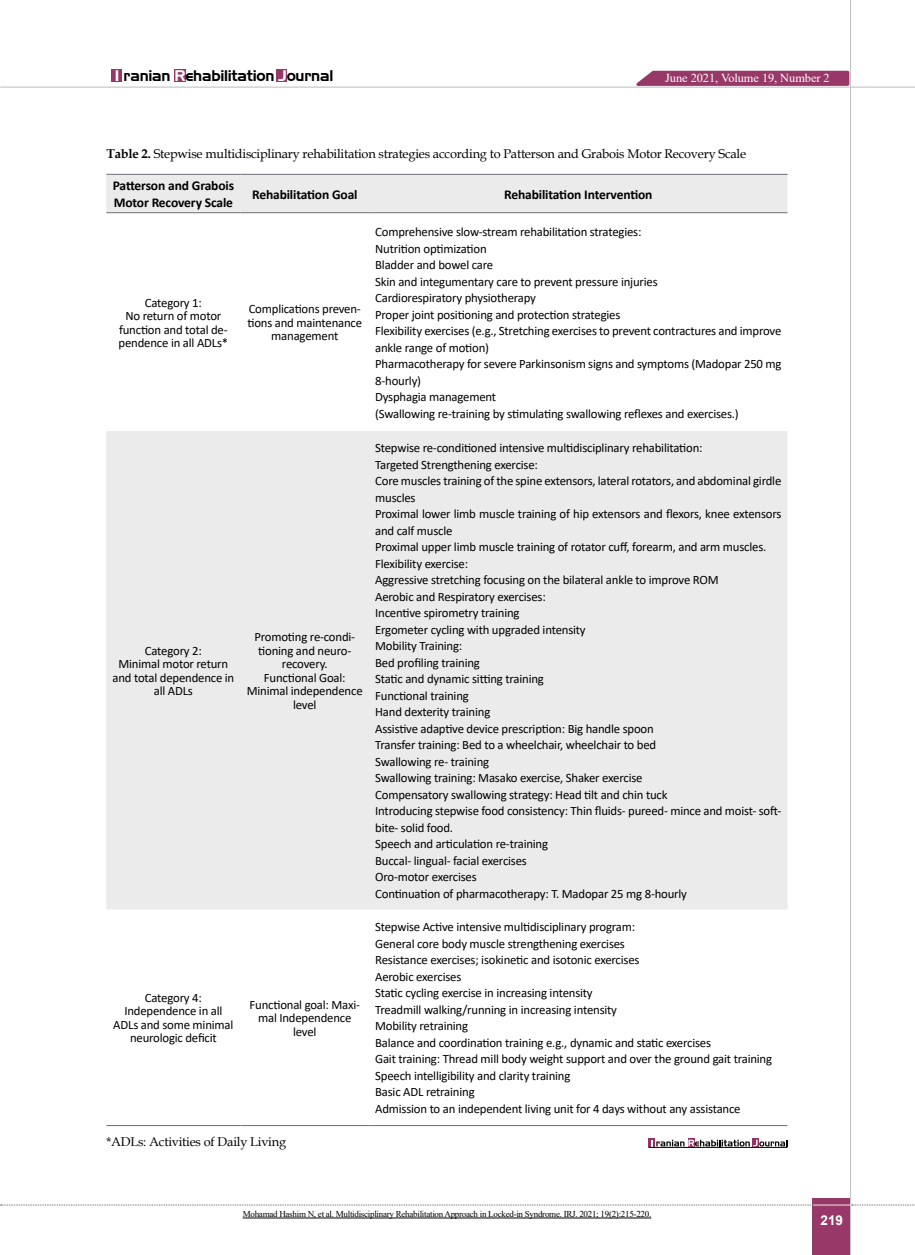
<style>
.page{position:relative;width:915px;height:1255px;background:#fff}
.page>*{position:absolute;margin:0;border:0;box-sizing:border-box;transform-origin:0 0}
.t1{font:15px "Aero";letter-spacing:-.015em;color:#000}
.t2{font:700 13.5px/16.2px "Calibri";letter-spacing:-.01em;color:#000}
.t3{font:700 13.5px "Arial";color:#fff}
.t4{font:12.75px/16.5px "Calibri";letter-spacing:-.015em;color:#000;text-align:center}
.t5{font:12.75px "Book Antiqua";letter-spacing:-.015em;color:#000}
.t6{font:12.15px "Times New Roman";letter-spacing:-.005em;color:#fff}
.t7{font:9px "Times New Roman";letter-spacing:-.03em;color:#000}
.s1{color:#fff}
.s2{font-weight:700}
</style>
<div class="page">
<div style="left:812px;top:1198px;width:38px;height:56px;background:#983868"></div>
<hr style="left:849px;top:0;width:1px;height:1254px;background:#c2c4c6">
<hr style="left:0;top:87px;width:914px;height:1px;background:#c2c4c6">
<hr style="left:812px;top:1204px;width:38px;height:1px;background:#ebebec">
<svg style="left:851px;top:1204px;width:64px;height:1px"></svg>
<div style="left:112px;top:69px;width:10px;height:13px;background:#983868"></div>
<div style="left:174px;top:69px;width:12px;height:13px;background:#983868"></div>
<div style="left:276px;top:69px;width:11px;height:13px;background:#983868"></div>
<svg style="left:629px;top:69px;width:221px;height:18px;background:#ac6187"></svg>
<svg style="left:1px;top:1204px;width:811px;height:1px"></svg>
<svg style="left:106px;top:175px;width:681px;height:734px;fill:#ebebec"></svg>
<hr style="left:106px;top:174px;width:134px;height:1px;background:#6d6e71">
<hr style="left:240px;top:174px;width:129px;height:1px;background:#6d6e71">
<hr style="left:369px;top:174px;width:418px;height:1px;background:#6d6e71">
<hr style="left:106px;top:212px;width:134px;height:1px;background:#6d6e71">
<hr style="left:240px;top:212px;width:129px;height:1px;background:#6d6e71">
<hr style="left:369px;top:212px;width:418px;height:1px;background:#6d6e71">
<hr style="left:106px;top:1125px;width:134px;height:1px;background:#6d6e71">
<hr style="left:240px;top:1125px;width:129px;height:1px;background:#6d6e71">
<hr style="left:369px;top:1125px;width:418px;height:1px;background:#6d6e71">
<div style="left:648px;top:1138px;width:6px;height:8px;background:#953263"></div>
<div style="left:687px;top:1138px;width:7px;height:8px;background:#953263"></div>
<div style="left:751px;top:1138px;width:7px;height:8px;background:#953263"></div>
<svg style="left:651px;top:1139px;width:136px;height:7px"></svg>
<hr style="left:648px;top:1147px;width:139px;height:1px;background:#000">
<hr style="left:243px;top:1217px;width:408px;height:1px;background:#000">
<p class="t1" style="left:115px;top:67px;width:220px"><span class="s1">I</span> ranian <span class="s1">R</span>ehabilitation <span class="s1">J</span>ournal</p>
<p class="t6" style="left:665px;top:69px;width:166px">June 2021, Volume 19, Number 2</p>
<p class="t5" style="left:106px;top:145px;width:641px"><span class="s2">Table 2.</span> Stepwise multidisciplinary rehabilitation strategies according to Patterson and Grabois Motor Recovery Scale</p>
<p class="t2" style="left:113px;top:178px;width:123px">Patterson and Grabois<br>Motor Recovery Scale</p>
<p class="t2" style="left:252px;top:186px;width:107px">Rehabilitation Goal</p>
<p class="t2" style="left:504px;top:186px;width:150px">Rehabilitation Intervention</p>
<p class="t4" style="left:118px;top:295px;width:111px;line-height:13.5px">Category 1:<br>No return of motor function and total de&shy;pendence in all ADLs*</p>
<p class="t4" style="left:247px;top:302px;width:116px;line-height:13.5px">Complications preven&shy;tions and maintenance management</p>
<p class="t4" style="left:112px;top:643px;width:123px;line-height:13.5px">Category 2:<br>Minimal motor return and total dependence in all ADLs</p>
<p class="t4" style="left:247px;top:630px;width:117px;line-height:13.5px">Promoting re-condi&shy;tioning and neuro&shy;recovery.<br>Functional Goal:<br>Minimal independence level</p>
<p class="t4" style="left:113px;top:990px;width:122px;line-height:13.5px">Category 4:<br>Independence in all<br>ADLs and some minimal neurologic deficit</p>
<p class="t4" style="left:249px;top:997px;width:112px;line-height:13.5px">Functional goal: Maxi&shy;mal Independence level</p>
<p class="t5" style="left:106px;top:1132px;width:181px">*ADLs: Activities of Daily Living</p>
<p class="t4" style="left:375px;top:223px;width:407px;text-align:left">Comprehensive slow-stream rehabilitation strategies:<br>Nutrition optimization<br>Bladder and bowel care<br>Skin and integumentary care to prevent pressure injuries<br>Cardiorespiratory physiotherapy<br>Proper joint positioning and protection strategies<br>Flexibility exercises (e.g., Stretching exercises to prevent contractures and improve ankle range of motion)<br>Pharmacotherapy for severe Parkinsonism signs and symptoms (Madopar 250 mg 8-hourly)<br>Dysphagia management<br>(Swallowing re-training by stimulating swallowing reflexes and exercises.)</p>
<p class="t4" style="left:375px;top:439px;width:407px;text-align:left">Stepwise re-conditioned intensive multidisciplinary rehabilitation:<br>Targeted Strengthening exercise:<br>Core muscles training of the spine extensors, lateral rotators, and abdominal girdle muscles<br>Proximal lower limb muscle training of hip extensors and flexors, knee extensors and calf muscle<br>Proximal upper limb muscle training of rotator cuff, forearm, and arm muscles.<br>Flexibility exercise:<br>Aggressive stretching focusing on the bilateral ankle to improve ROM<br>Aerobic and Respiratory exercises:<br>Incentive spirometry training<br>Ergometer cycling with upgraded intensity<br>Mobility Training:<br>Bed profiling training<br>Static and dynamic sitting training<br>Functional training<br>Hand dexterity training<br>Assistive adaptive device prescription: Big handle spoon<br>Transfer training: Bed to a wheelchair, wheelchair to bed<br>Swallowing re- training<br>Swallowing training: Masako exercise, Shaker exercise<br>Compensatory swallowing strategy: Head tilt and chin tuck<br>Introducing stepwise food consistency: Thin fluids- pureed- mince and moist- soft&shy;bite- solid food.<br>Speech and articulation re-training<br>Buccal- lingual- facial exercises<br>Oro-motor exercises<br>Continuation of pharmacotherapy: T. Madopar 25 mg 8-hourly</p>
<p class="t4" style="left:375px;top:918px;width:398px;text-align:left">Stepwise Active intensive multidisciplinary program:<br>General core body muscle strengthening exercises<br>Resistance exercises; isokinetic and isotonic exercises<br>Aerobic exercises<br>Static cycling exercise in increasing intensity<br>Treadmill walking/running in increasing intensity<br>Mobility retraining<br>Balance and coordination training e.g., dynamic and static exercises<br>Gait training: Thread mill body weight support and over the ground gait training Speech intelligibility and clarity training<br>Basic ADL retraining<br>Admission to an independent living unit for 4 days without any assistance</p>
<p class="t7" style="left:243px;top:1207px;width:410px">Mohamad Hashim N, et al. Multidisciplinary Rehabilitation Approach in Locked-in Syndrome. IRJ. 2021; 19(2):215-220.</p>
<p class="t3" style="left:820px;top:1210px;width:24px">219</p>
</div>
